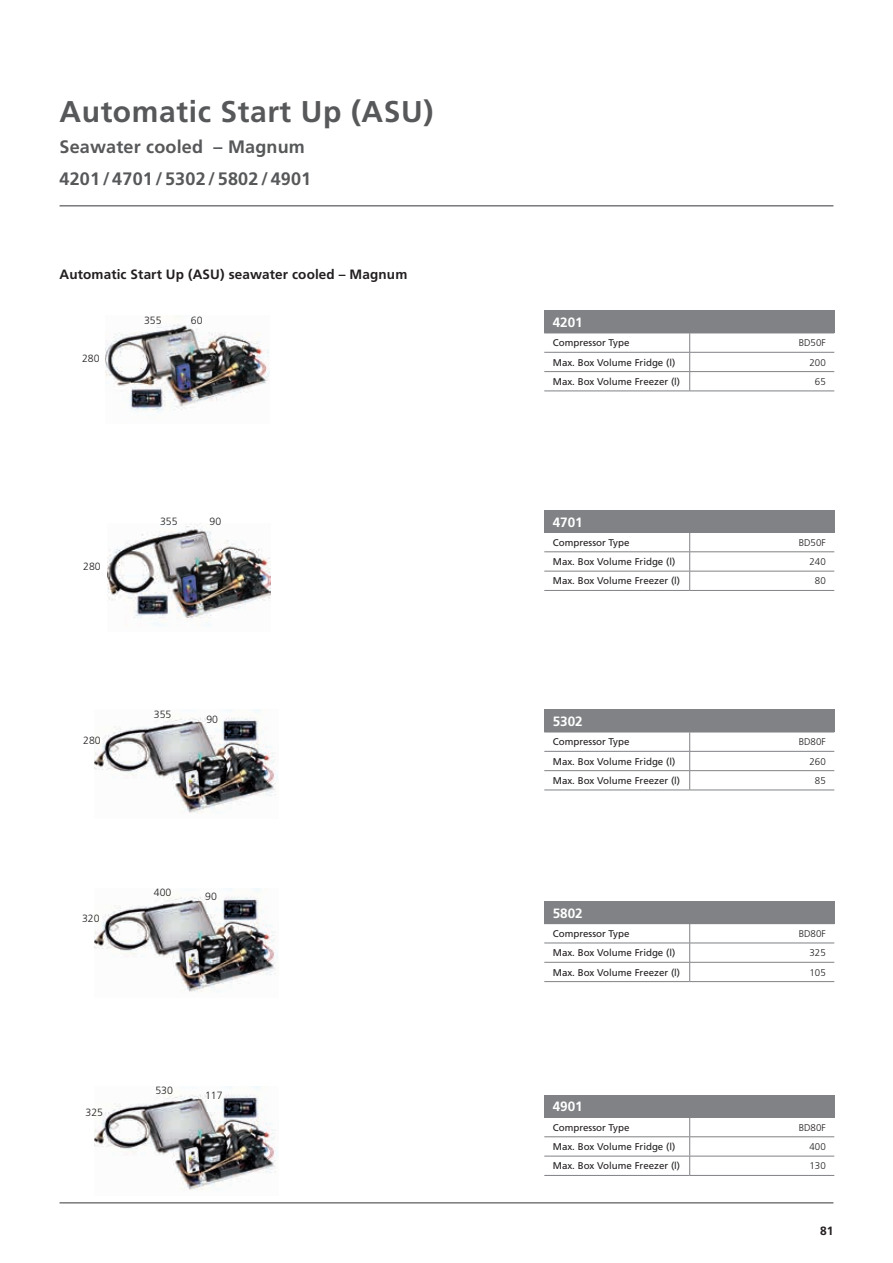
<style>
.page{position:relative;width:893px;height:1263px;background:#fff}
.page>*{position:absolute;margin:0;border:0;box-sizing:border-box;transform-origin:0 0}
.t1{font:700 30px "Frutiger";letter-spacing:.02em;color:#57585a}
.t2{font:700 18px/31.5px "Frutiger";letter-spacing:.01em;color:#57585a}
.t3{font:700 13.5px "Frutiger";letter-spacing:.01em;color:#231f20}
.t4{font:700 13.5px "Frutiger";color:#fff}
.t5{font:700 12px "Frutiger";color:#231f20}
.t6{font:300 10.5px "Frutiger";color:#231f20}
.t7{font:9.75px "Frutiger";color:#231f20}
.t8{font:300 9.75px "Frutiger";color:#231f20}
</style>
<div class="page">
<hr style="left:60px;top:205px;width:773px;height:1px;background:#57585a">
<hr style="left:60px;top:1202px;width:773px;height:1px;background:#57585a">
<div style="left:544px;top:311px;width:290px;height:22px;background:#808285"></div>
<hr style="left:544px;top:333px;width:146px;height:1px;background:#808285">
<hr style="left:690px;top:333px;width:144px;height:1px;background:#808285">
<hr style="left:544px;top:352px;width:146px;height:1px;background:#808285">
<hr style="left:690px;top:352px;width:144px;height:1px;background:#808285">
<hr style="left:544px;top:371px;width:146px;height:1px;background:#808285">
<hr style="left:690px;top:371px;width:144px;height:1px;background:#808285">
<hr style="left:544px;top:391px;width:146px;height:1px;background:#808285">
<hr style="left:690px;top:391px;width:144px;height:1px;background:#808285">
<svg style="left:689px;top:333px;width:1px;height:58px"></svg>
<div style="left:544px;top:510px;width:290px;height:22px;background:#808285"></div>
<hr style="left:544px;top:532px;width:146px;height:1px;background:#808285">
<hr style="left:690px;top:532px;width:144px;height:1px;background:#808285">
<hr style="left:544px;top:551px;width:146px;height:1px;background:#808285">
<hr style="left:690px;top:551px;width:144px;height:1px;background:#808285">
<hr style="left:544px;top:571px;width:146px;height:1px;background:#808285">
<hr style="left:690px;top:571px;width:144px;height:1px;background:#808285">
<hr style="left:544px;top:590px;width:146px;height:1px;background:#808285">
<hr style="left:690px;top:590px;width:144px;height:1px;background:#808285">
<svg style="left:689px;top:533px;width:1px;height:57px"></svg>
<img style="left:108px;top:523px;width:162px;height:103px">
<img style="left:105px;top:316px;width:165px;height:96px">
<div style="left:544px;top:1095px;width:290px;height:22px;background:#808285"></div>
<hr style="left:544px;top:1117px;width:146px;height:1px;background:#808285">
<hr style="left:690px;top:1117px;width:144px;height:1px;background:#808285">
<hr style="left:544px;top:1136px;width:146px;height:1px;background:#808285">
<hr style="left:690px;top:1136px;width:144px;height:1px;background:#808285">
<hr style="left:544px;top:1156px;width:146px;height:1px;background:#808285">
<hr style="left:690px;top:1156px;width:144px;height:1px;background:#808285">
<hr style="left:544px;top:1175px;width:146px;height:1px;background:#808285">
<hr style="left:690px;top:1175px;width:144px;height:1px;background:#808285">
<svg style="left:689px;top:1118px;width:1px;height:57px"></svg>
<img style="left:94px;top:1086px;width:184px;height:105px">
<div style="left:544px;top:710px;width:290px;height:22px;background:#808285"></div>
<hr style="left:544px;top:732px;width:146px;height:1px;background:#808285">
<hr style="left:690px;top:732px;width:144px;height:1px;background:#808285">
<hr style="left:544px;top:751px;width:146px;height:1px;background:#808285">
<hr style="left:690px;top:751px;width:144px;height:1px;background:#808285">
<hr style="left:544px;top:770px;width:146px;height:1px;background:#808285">
<hr style="left:690px;top:770px;width:144px;height:1px;background:#808285">
<hr style="left:544px;top:790px;width:146px;height:1px;background:#808285">
<hr style="left:690px;top:790px;width:144px;height:1px;background:#808285">
<svg style="left:689px;top:732px;width:1px;height:58px"></svg>
<div style="left:544px;top:901px;width:290px;height:23px;background:#808285"></div>
<hr style="left:544px;top:943px;width:146px;height:1px;background:#808285">
<hr style="left:690px;top:943px;width:144px;height:1px;background:#808285">
<hr style="left:544px;top:962px;width:146px;height:1px;background:#808285">
<hr style="left:690px;top:962px;width:144px;height:1px;background:#808285">
<hr style="left:544px;top:981px;width:146px;height:1px;background:#808285">
<hr style="left:690px;top:981px;width:144px;height:1px;background:#808285">
<svg style="left:689px;top:924px;width:1px;height:57px"></svg>
<img style="left:94px;top:888px;width:184px;height:105px">
<img style="left:94px;top:710px;width:184px;height:104px">
<h1 class="t1" style="left:60px;top:94px;width:375px">Automatic Start Up (ASU)</h1>
<h2 class="t2" style="left:60px;top:131px;width:253px">Seawater cooled – Magnum<br>4201 / 4701 / 5302 / 5802 / 4901</h2>
<h3 class="t3" style="left:60px;top:267px;width:349px">Automatic Start Up (ASU) seawater cooled – Magnum</h3>
<p class="t6" style="left:82px;top:353px;width:19px">280</p>
<p class="t6" style="left:144px;top:314px;width:19px">355</p>
<p class="t6" style="left:191px;top:314px;width:13px">60</p>
<p class="t6" style="left:83px;top:560px;width:19px">280</p>
<p class="t6" style="left:160px;top:515px;width:19px">355</p>
<p class="t6" style="left:210px;top:516px;width:13px">90</p>
<p class="t6" style="left:83px;top:735px;width:19px">280</p>
<p class="t6" style="left:154px;top:708px;width:19px">355</p>
<p class="t6" style="left:206px;top:713px;width:13px">90</p>
<p class="t6" style="left:82px;top:913px;width:19px">320</p>
<p class="t6" style="left:154px;top:887px;width:19px">400</p>
<p class="t6" style="left:205px;top:891px;width:13px">90</p>
<p class="t6" style="left:86px;top:1106px;width:19px">325</p>
<p class="t6" style="left:155px;top:1084px;width:19px">530</p>
<p class="t6" style="left:205px;top:1089px;width:19px">117</p>
<h3 class="t4" style="left:553px;top:314px;width:32px">4201</h3>
<p class="t7" style="left:553px;top:337px;width:78px">Compressor Type</p>
<p class="t8" style="left:799px;top:337px;width:29px">BD50F</p>
<p class="t7" style="left:553px;top:356px;width:124px">Max. Box Volume Fridge (l)</p>
<p class="t8" style="left:809px;top:357px;width:18px">200</p>
<p class="t7" style="left:553px;top:376px;width:129px">Max. Box Volume Freezer (l)</p>
<p class="t8" style="left:815px;top:376px;width:12px">65</p>
<h3 class="t4" style="left:553px;top:514px;width:32px">4701</h3>
<p class="t7" style="left:553px;top:537px;width:78px">Compressor Type</p>
<p class="t8" style="left:799px;top:537px;width:29px">BD50F</p>
<p class="t7" style="left:553px;top:556px;width:124px">Max. Box Volume Fridge (l)</p>
<p class="t8" style="left:809px;top:556px;width:18px">240</p>
<p class="t7" style="left:553px;top:575px;width:129px">Max. Box Volume Freezer (l)</p>
<p class="t8" style="left:815px;top:575px;width:12px">80</p>
<h3 class="t4" style="left:553px;top:713px;width:32px">5302</h3>
<p class="t7" style="left:553px;top:736px;width:78px">Compressor Type</p>
<p class="t8" style="left:799px;top:736px;width:29px">BD80F</p>
<p class="t7" style="left:553px;top:755px;width:124px">Max. Box Volume Fridge (l)</p>
<p class="t8" style="left:809px;top:756px;width:18px">260</p>
<p class="t7" style="left:553px;top:775px;width:129px">Max. Box Volume Freezer (l)</p>
<p class="t8" style="left:815px;top:775px;width:12px">85</p>
<h3 class="t4" style="left:553px;top:905px;width:32px">5802</h3>
<p class="t7" style="left:553px;top:928px;width:78px">Compressor Type</p>
<p class="t8" style="left:799px;top:928px;width:29px">BD80F</p>
<p class="t7" style="left:553px;top:947px;width:124px">Max. Box Volume Fridge (l)</p>
<p class="t8" style="left:809px;top:947px;width:18px">325</p>
<p class="t7" style="left:553px;top:966px;width:129px">Max. Box Volume Freezer (l)</p>
<p class="t8" style="left:809px;top:967px;width:18px">105</p>
<h3 class="t4" style="left:553px;top:1099px;width:32px">4901</h3>
<p class="t7" style="left:553px;top:1122px;width:78px">Compressor Type</p>
<p class="t8" style="left:799px;top:1122px;width:29px">BD80F</p>
<p class="t7" style="left:553px;top:1141px;width:124px">Max. Box Volume Fridge (l)</p>
<p class="t8" style="left:809px;top:1141px;width:18px">400</p>
<p class="t7" style="left:553px;top:1160px;width:129px">Max. Box Volume Freezer (l)</p>
<p class="t8" style="left:809px;top:1160px;width:18px">130</p>
<p class="t5" style="left:820px;top:1224px;width:15px">81</p>
</div>
